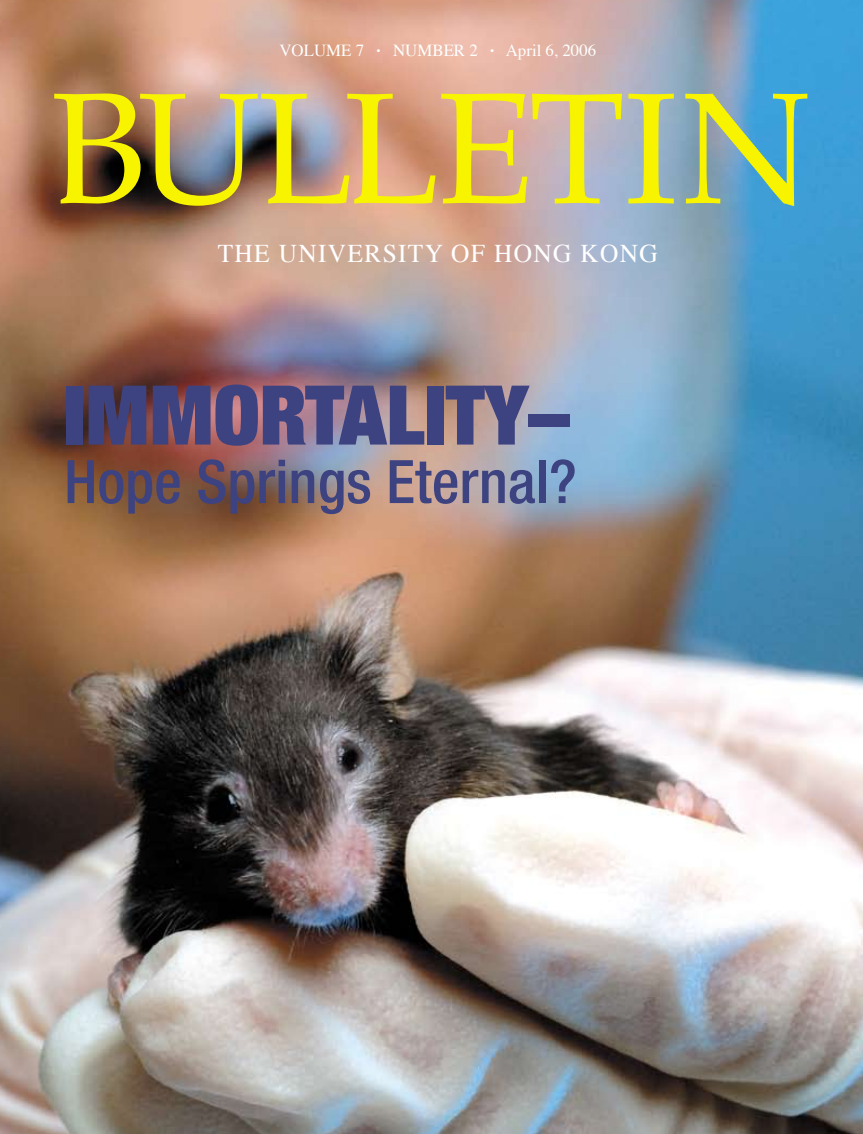
<style>
.page{position:relative;width:863px;height:1134px;background:#fff}
.page>*{position:absolute;margin:0;border:0;box-sizing:border-box;transform-origin:0 0}
.t1{font:158.25px "Palatino";letter-spacing:-.02em;color:#f8f400}
.t2{font:900 expanded 82.5px "Helvetica Neue";color:#3d4280}
.t3{font:500 condensed 60px "Helvetica Neue";color:#3d4280}
.t4{font:25.5px "Times";letter-spacing:.05em;color:#fff}
.t5{font:16.8px "Times";color:#fff}
.s1{font-size:10.2px}
</style>
<div class="page">
<img style="left:0;top:0;width:863px;height:1134px">
<p class="t5" style="left:279px;top:34px;width:318px">VOLUME 7 <span class="s1">•</span> NUMBER 2 <span class="s1">•</span> April 6, 2006</p>
<h1 class="t1" style="left:52px;top:46px;width:762px">BULLETIN</h1>
<h3 class="t4" style="left:218px;top:230px;width:442px">THE UNIVERSITY OF HONG KONG</h3>
<h2 class="t2" style="left:64px;top:362px;width:507px">IMMORTALITY–</h2>
<h3 class="t3" style="left:64px;top:446px;width:514px">Hope Springs Eternal?</h3>
</div>
